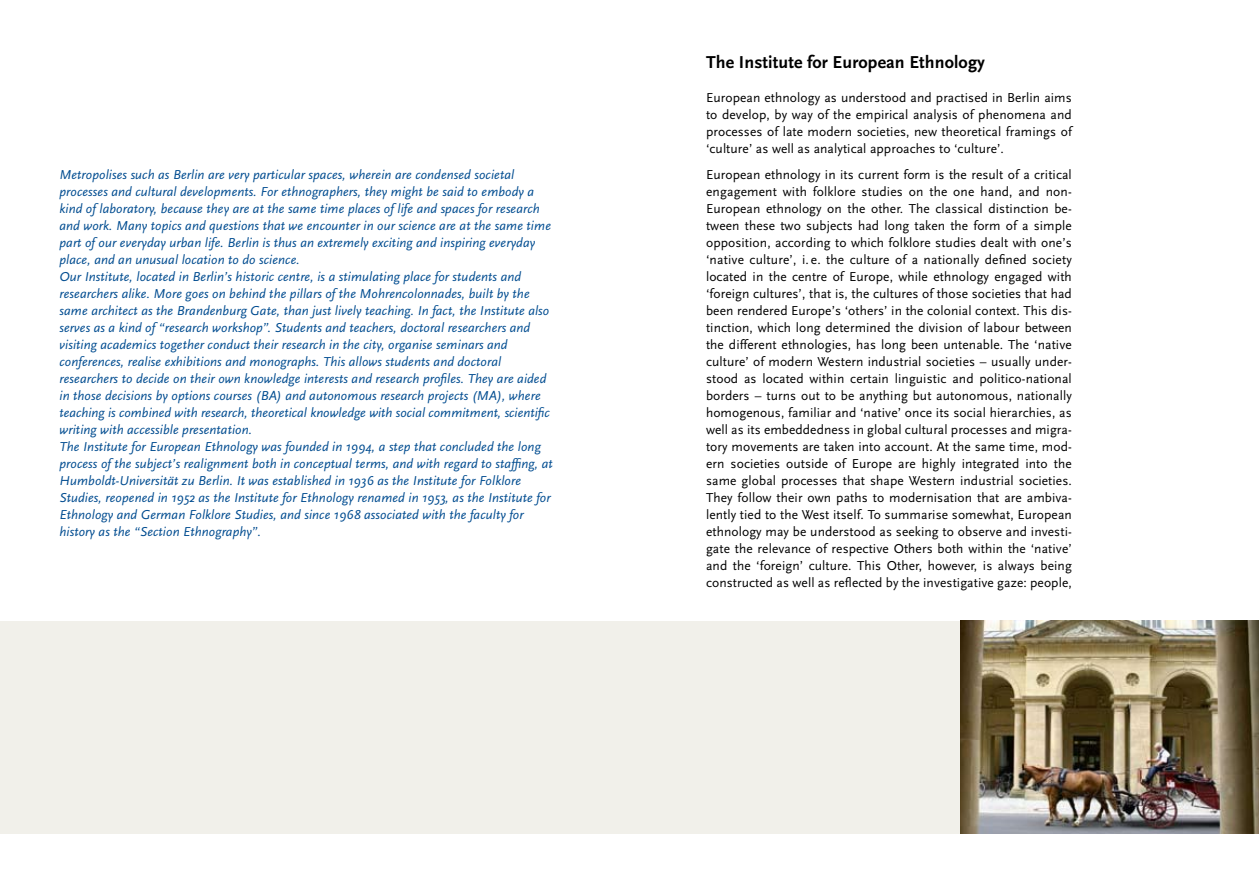
<style>
.page{position:relative;width:1259px;height:893px;background:#fff}
.page>*{position:absolute;margin:0;border:0;box-sizing:border-box;transform-origin:0 0}
.t1{font:700 18px "Scala Sans";letter-spacing:.005em;color:#000}
.t2{font:13.5px/17px "Scala Sans";letter-spacing:.005em;color:#000;text-align:justify}
.t3{font:italic 13.5px/17px "Scala Sans";letter-spacing:.005em;color:#004c90}
</style>
<div class="page">
<div style="left:0;top:621px;width:1259px;height:212px;background:#f1f0ea"></div>
<img style="left:960px;top:621px;width:299px;height:212px">
<p class="t3" style="left:60px;top:166px;width:495px">Metropolises such as Berlin are very particular spaces, wherein are condensed societal processes and cultural developments. For ethnographers, they might be said to embody a kind of laboratory, because they are at the same time places of life and spaces for research and work. Many topics and questions that we encounter in our science are at the same time part of our everyday urban life. Berlin is thus an extremely exciting and inspiring everyday place, and an unusual location to do science.<br>Our Institute, located in Berlin’s historic centre, is a stimulating place for students and researchers alike. More goes on behind the pillars of the Mohrencolonnades, built by the same architect as the Brandenburg Gate, than just lively teaching. In fact, the Institute also serves as a kind of “research workshop”. Students and teachers, doctoral researchers and visiting academics together conduct their research in the city, organise seminars and conferences, realise exhibitions and monographs. This allows students and doctoral researchers to decide on their own knowledge interests and research profiles. They are aided in those decisions by options courses (BA) and autonomous research projects (MA), where teaching is combined with research, theoretical knowledge with social commitment, scientific writing with accessible presentation.<br>The Institute for European Ethnology was founded in 1994, a step that concluded the long process of the subject’s realignment both in conceptual terms, and with regard to staffing, at Humboldt-Universität zu Berlin. It was established in 1936 as the Institute for Folklore Studies, reopened in 1952 as the Institute for Ethnology renamed in 1953, as the Institute for Ethnology and German Folklore Studies, and since 1968 associated with the faculty for history as the “Section Ethnography”.</p>
<h1 class="t1" style="left:706px;top:52px;width:280px">The Institute for European Ethnology</h1>
<p class="t2" style="left:706px;top:89px;width:367px">European ethnology as understood and practised in Berlin aims to develop, by way of the empirical analysis of phenomena and processes of late modern societies, new theoretical framings of ‘culture’ as well as analytical approaches to ‘culture’.</p>
<p class="t2" style="left:706px;top:166px;width:367px">European ethnology in its current form is the result of a critical engagement with folklore studies on the one hand, and non-European ethnology on the other. The classical distinction be&shy;tween these two subjects had long taken the form of a simple opposition, according to which folklore studies dealt with one’s ‘native culture’, i. e. the culture of a nationally defined society located in the centre of Europe, while ethnology engaged with ‘foreign cultures’, that is, the cultures of those societies that had been rendered Europe’s ‘others’ in the colonial context. This dis&shy;tinction, which long determined the division of labour between the different ethnologies, has long been untenable. The ‘native culture’ of modern Western industrial societies – usually under&shy;stood as located within certain linguistic and politico-national borders – turns out to be anything but autonomous, nationally homogenous, familiar and ‘native’ once its social hierarchies, as well as its embeddedness in global cultural processes and migra&shy;tory movements are taken into account. At the same time, mod&shy;ern societies outside of Europe are highly integrated into the same global processes that shape Western industrial societies.<br>They follow their own paths to modernisation that are ambiva&shy;lently tied to the West itself. To summarise somewhat, European ethnology may be understood as seeking to observe and investi&shy;gate the relevance of respective Others both within the ‘native’ and the ‘foreign’ culture. This Other, however, is always being constructed as well as reflected by the investigative gaze: people,</p>
</div>
